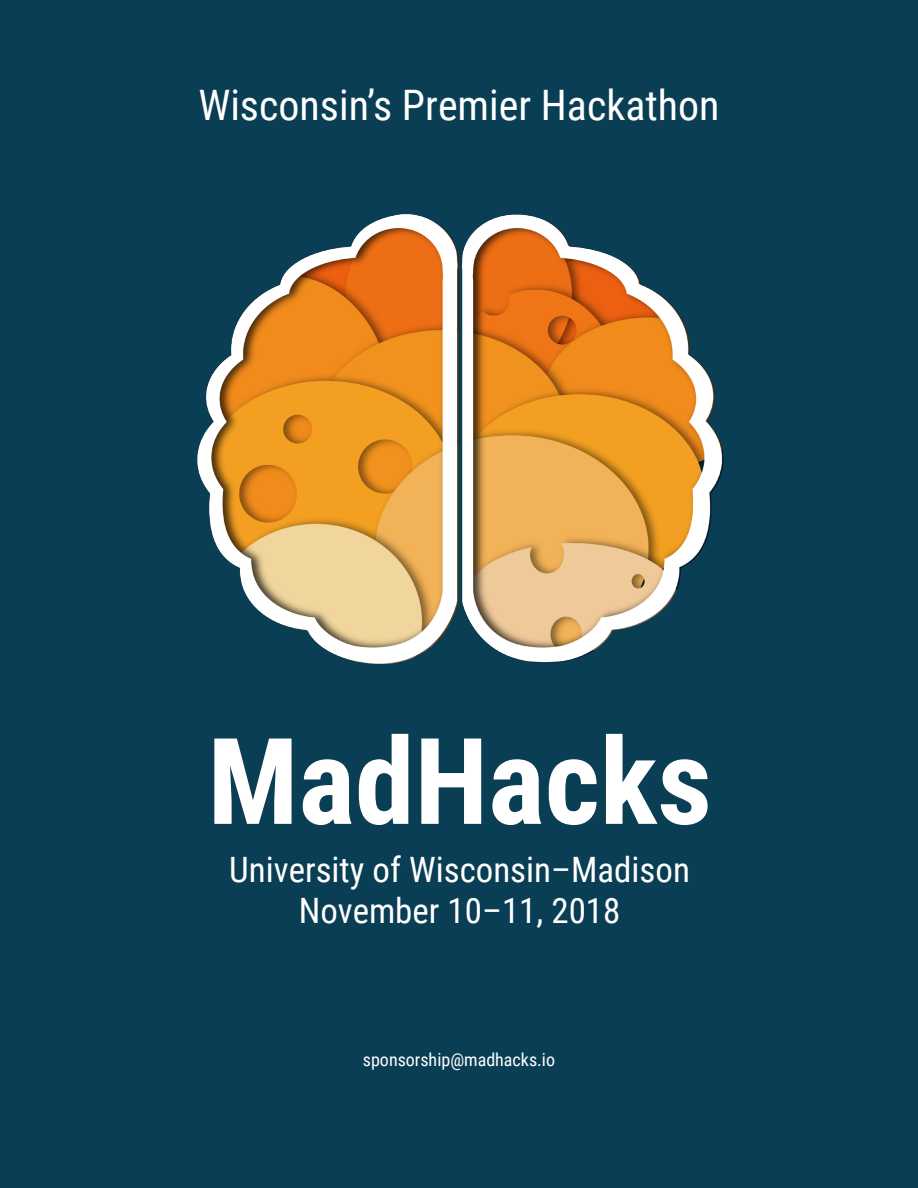
<style>
.page{position:relative;width:918px;height:1188px;background:#0a3e54}
.page>*{position:absolute;margin:0;border:0;box-sizing:border-box;transform-origin:0 0}
.t1{font:700 120px "Roboto Condensed";color:#fff}
.t2{font:42px "Roboto Condensed";color:#fff}
.t3{font:34.95px/42px "Roboto Condensed";color:#fff;text-align:center}
.t4{font:18px "Roboto Condensed";color:#fff}
</style>
<div class="page">
<img style="left:197px;top:214px;width:527px;height:451px">
<p class="t2" style="left:198px;top:76px;width:523px">Wisconsin’s Premier Hackathon</p>
<h1 class="t1" style="left:208px;top:697px;width:506px">MadHacks</h1>
<p class="t3" style="left:229px;top:847px;width:462px">University of Wisconsin–Madison<br>November 10–11, 2018</p>
<p class="t4" style="left:363px;top:1047px;width:194px">sponsorship@madhacks.io</p>
</div>
